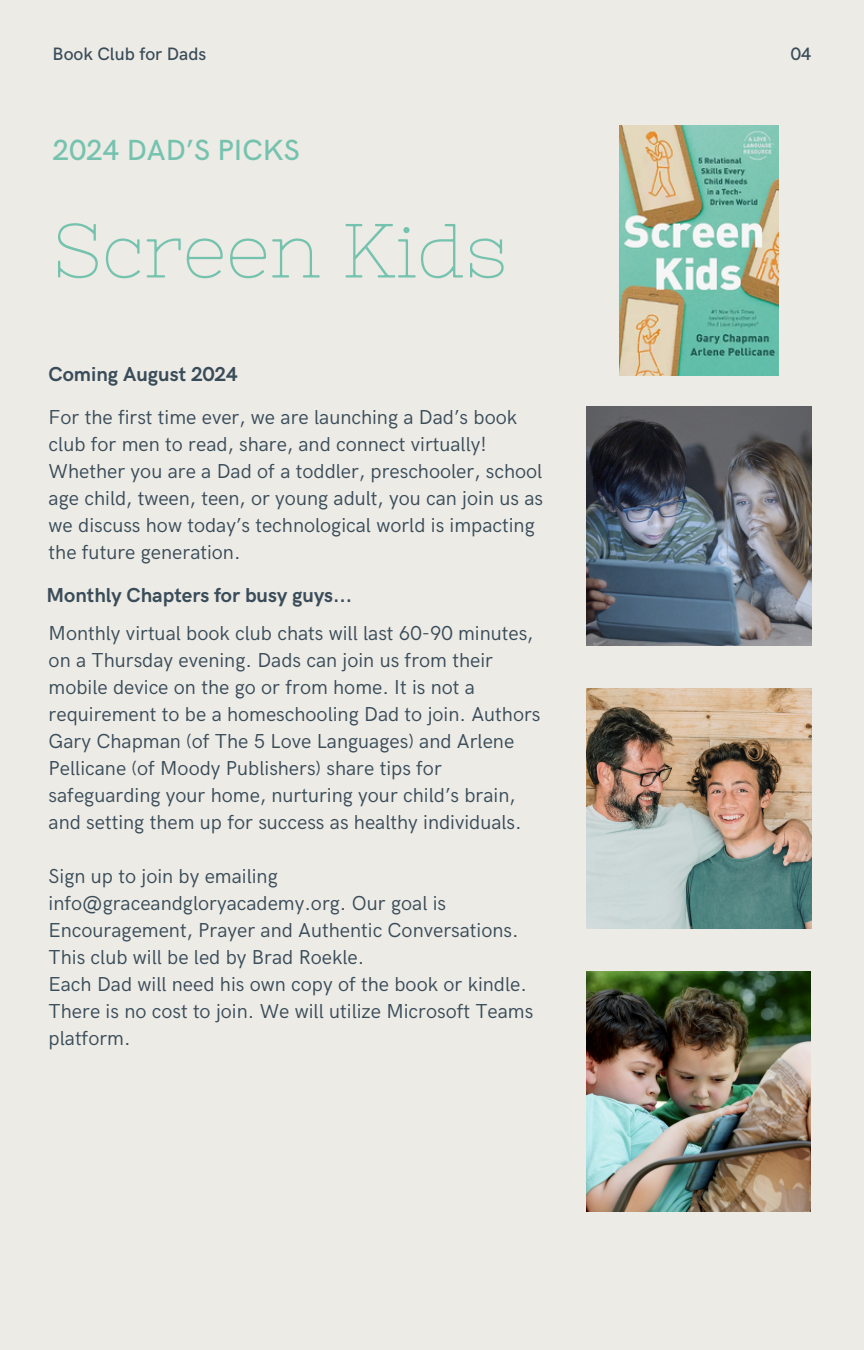
<style>
.page{position:relative;width:864px;height:1350px;background:#edebe6}
.page>*{position:absolute;margin:0;border:0;box-sizing:border-box;transform-origin:0 0}
.t1{font:76.5px "Nixie One";color:#75c3af}
.t2{font:500 29.25px "HK Grotesk";color:#75c3af}
.t3{font:20.25px/27px "HK Grotesk";color:#394c59}
.t4{font:700 20.25px "HK Grotesk";color:#394c59}
.t5{font:500 18px "HK Grotesk";color:#394c59}
</style>
<div class="page">
<img style="left:586px;top:972px;width:224px;height:239px">
<img style="left:587px;top:689px;width:224px;height:240px">
<img style="left:587px;top:406px;width:224px;height:240px">
<img style="left:620px;top:126px;width:158px;height:250px">
<p class="t5" style="left:53px;top:44px;width:155px">Book Club for Dads</p>
<p class="t5" style="left:791px;top:44px;width:22px">04</p>
<h4 class="t2" style="left:53px;top:133px;width:249px">2024 DAD’S PICKS</h4>
<h4 class="t1" style="left:53px;top:207px;width:457px">Screen Kids</h4>
<p class="t4" style="left:49px;top:363px;width:191px">Coming August 2024</p>
<h2 class="t3" style="left:49px;top:405px;width:496px">For the first time ever, we are launching a Dad’s book club for men to read, share, and connect virtually!<br>Whether you are a Dad of a toddler, preschooler, school age child, tween, teen, or young adult, you can join us as we discuss how today’s technological world is impacting the future generation.</h2>
<p class="t4" style="left:47px;top:584px;width:307px">Monthly Chapters for busy guys...</p>
<h1 class="t3" style="left:49px;top:621px;width:493px">Monthly virtual book club chats will last 60-90 minutes, on a Thursday evening. Dads can join us from their mobile device on the go or from home. It is not a requirement to be a homeschooling Dad to join. Authors Gary Chapman (of The 5 Love Languages) and Arlene Pellicane (of Moody Publishers) share tips for safeguarding your home, nurturing your child’s brain, and setting them up for success as healthy individuals.</h1>
<h3 class="t3" style="left:49px;top:864px;width:480px">Sign up to join by emailing info@graceandgloryacademy.org. Our goal is Encouragement, Prayer and Authentic Conversations.<br>This club will be led by Brad Roekle.<br>Each Dad will need his own copy of the book or kindle.</h3>
<h4 class="t3" style="left:49px;top:999px;width:486px">There is no cost to join. We will utilize Microsoft Teams platform.</h4>
</div>
